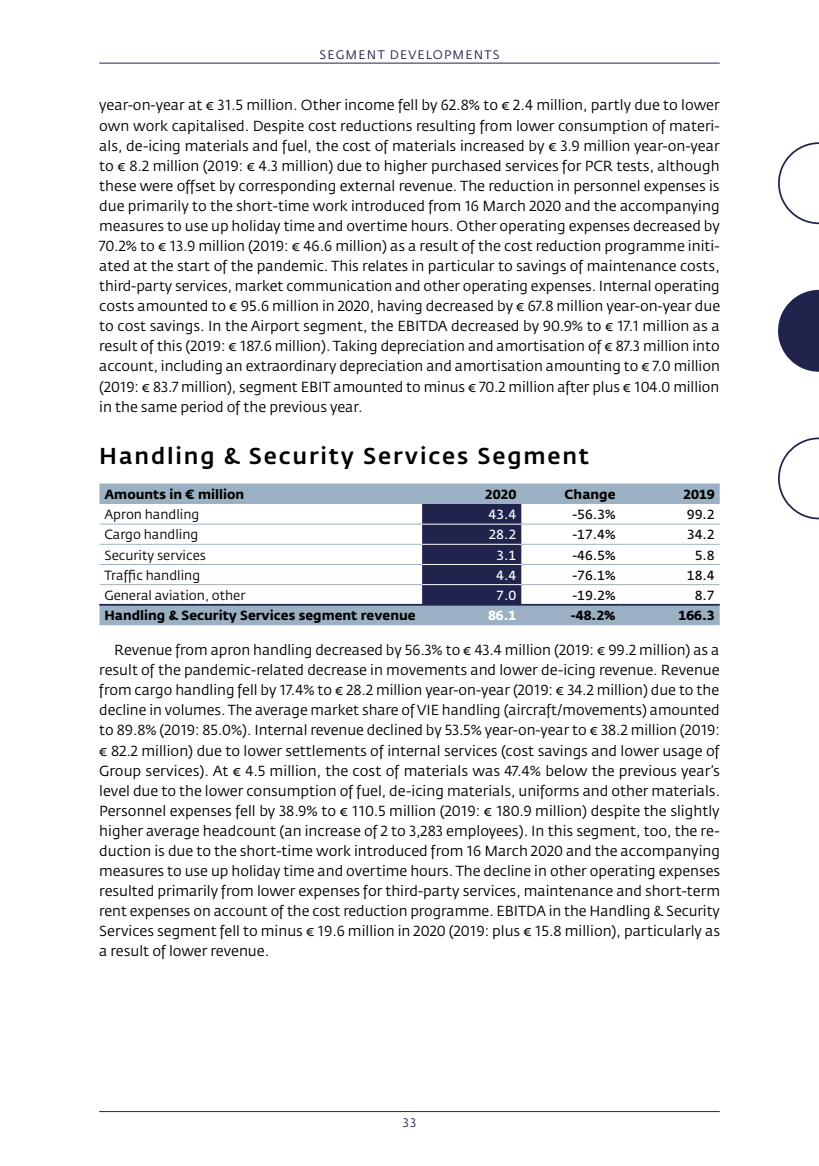
<style>
.page{position:relative;width:819px;height:1166px;background:#fff}
.page>*{position:absolute;margin:0;border:0;box-sizing:border-box;transform-origin:0 0}
.t1{font:500 22.75px "Fedra Sans VA";letter-spacing:.08em;color:#000}
.t2{font:14.35px/20.1px "Fedra Sans VA";color:#000;text-align:justify}
.t3{font:13.12px "Fedra Sans CEVA Bold TF";color:#000}
.t4{font:13.12px "Fedra Sans VA";color:#000}
.t5{font:13.12px "Fedra Sans CEVA Normal TF";color:#000}
.t6{font:13.12px "Fedra Sans CEVA Normal TF";color:#fff}
.t7{font:13.12px "Fedra Sans CEVA Bold TF";color:#fff}
.t8{font:12.25px "Fedra Sans VA";letter-spacing:.1em;color:#20244c}
</style>
<div class="page">
<hr style="left:99px;top:63px;width:620px;height:1px;background:#20244c">
<hr style="left:99px;top:1111px;width:620px;height:1px;background:#20244c">
<svg style="left:778px;top:142px;width:41px;height:82px"></svg>
<svg style="left:778px;top:290px;width:41px;height:82px"></svg>
<svg style="left:778px;top:437px;width:41px;height:82px"></svg>
<svg style="left:99px;top:483px;width:620px;height:142px"></svg>
<div style="left:422px;top:504px;width:99px;height:100px;background:#20244c"></div>
<hr style="left:422px;top:524px;width:99px;height:1px;background:#fff">
<hr style="left:100px;top:524px;width:322px;height:1px;background:#9bb1c3">
<hr style="left:422px;top:544px;width:99px;height:1px;background:#fff">
<hr style="left:521px;top:524px;width:99px;height:1px;background:#9bb1c3">
<hr style="left:620px;top:524px;width:99px;height:1px;background:#9bb1c3">
<hr style="left:100px;top:544px;width:322px;height:1px;background:#9bb1c3">
<hr style="left:422px;top:564px;width:99px;height:1px;background:#fff">
<hr style="left:521px;top:544px;width:99px;height:1px;background:#9bb1c3">
<hr style="left:620px;top:544px;width:99px;height:1px;background:#9bb1c3">
<hr style="left:100px;top:564px;width:322px;height:1px;background:#9bb1c3">
<hr style="left:422px;top:584px;width:99px;height:1px;background:#fff">
<hr style="left:521px;top:564px;width:99px;height:1px;background:#9bb1c3">
<hr style="left:620px;top:564px;width:99px;height:1px;background:#9bb1c3">
<hr style="left:100px;top:584px;width:322px;height:1px;background:#9bb1c3">
<hr style="left:521px;top:584px;width:99px;height:1px;background:#9bb1c3">
<hr style="left:620px;top:584px;width:99px;height:1px;background:#9bb1c3">
<hr style="left:99px;top:604px;width:323px;height:2px;background:#20244c">
<hr style="left:422px;top:604px;width:99px;height:2px;background:#20244c">
<hr style="left:521px;top:604px;width:99px;height:2px;background:#20244c">
<hr style="left:620px;top:604px;width:99px;height:2px;background:#20244c">
<p class="t8" style="left:319px;top:47px;width:182px">SEGMENT DEVELOPMENTS</p>
<p class="t2" style="left:99px;top:95px;width:622px">year-on-year at € 31.5 million. Other income fell by 62.8% to € 2.4 million, partly due to lower own work capitalised. Despite cost reductions resulting from lower consumption of materi&shy;als, de-icing materials and fuel, the cost of materials increased by € 3.9 million year-on-year to € 8.2 million (2019: € 4.3 million) due to higher purchased services for PCR tests, although these were offset by corresponding external revenue. The reduction in personnel expenses is due primarily to the short-time work introduced from 16 March 2020 and the accompanying measures to use up holiday time and overtime hours. Other operating expenses decreased by 70.2% to € 13.9 million (2019: € 46.6 million) as a result of the cost reduction programme initi&shy;ated at the start of the pandemic. This relates in particular to savings of maintenance costs, third-party services, market communication and other operating expenses. Internal operating costs amounted to € 95.6 million in 2020, having decreased by € 67.8 million year-on-year due to cost savings. In the Airport segment, the EBITDA decreased by 90.9% to € 17.1 million as a result of this (2019: € 187.6 million). Taking depreciation and amortisation of € 87.3 million into account, including an extraordinary depreciation and amortisation amounting to € 7.0 million (2019: € 83.7 million), segment EBIT amounted to minus € 70.2 million after plus € 104.0 million in the same period of the previous year.</p>
<h1 class="t1" style="left:99px;top:441px;width:491px">Handling &amp; Security Services Segment</h1>
<p class="t3" style="left:104px;top:486px;width:141px">Amounts in € million</p>
<p class="t3" style="left:485px;top:486px;width:33px">2020</p>
<p class="t3" style="left:564px;top:486px;width:52px">Change</p>
<p class="t3" style="left:683px;top:486px;width:33px">2019</p>
<p class="t4" style="left:104px;top:506px;width:96px">Apron handling</p>
<p class="t6" style="left:488px;top:506px;width:29px">43.4</p>
<p class="t5" style="left:572px;top:506px;width:45px">-56.3%</p>
<p class="t5" style="left:686px;top:506px;width:29px">99.2</p>
<p class="t4" style="left:104px;top:526px;width:95px">Cargo handling</p>
<p class="t6" style="left:488px;top:526px;width:29px">28.2</p>
<p class="t5" style="left:572px;top:526px;width:45px">-17.4%</p>
<p class="t5" style="left:686px;top:526px;width:29px">34.2</p>
<p class="t4" style="left:104px;top:547px;width:103px">Security services</p>
<p class="t6" style="left:496px;top:547px;width:22px">3.1</p>
<p class="t5" style="left:572px;top:547px;width:45px">-46.5%</p>
<p class="t5" style="left:694px;top:547px;width:22px">5.8</p>
<p class="t4" style="left:104px;top:567px;width:97px">Traffic handling</p>
<p class="t6" style="left:496px;top:567px;width:22px">4.4</p>
<p class="t5" style="left:572px;top:567px;width:45px">-76.1%</p>
<p class="t5" style="left:686px;top:567px;width:29px">18.4</p>
<p class="t4" style="left:104px;top:587px;width:143px">General aviation, other</p>
<p class="t6" style="left:496px;top:587px;width:22px">7.0</p>
<p class="t5" style="left:572px;top:587px;width:45px">-19.2%</p>
<p class="t5" style="left:694px;top:587px;width:22px">8.7</p>
<p class="t3" style="left:104px;top:607px;width:312px">Handling &amp; Security Services segment revenue</p>
<p class="t7" style="left:488px;top:607px;width:30px">86.1</p>
<p class="t3" style="left:571px;top:607px;width:46px">-48.2%</p>
<p class="t3" style="left:678px;top:607px;width:38px">166.3</p>
<p class="t2" style="left:99px;top:640px;width:622px;text-indent:15px">Revenue from apron handling decreased by 56.3% to € 43.4 million (2019: € 99.2 million) as a result of the pandemic-related decrease in movements and lower de-icing revenue. Revenue from cargo handling fell by 17.4% to € 28.2 million year-on-year (2019: € 34.2 million) due to the decline in volumes. The average market share of VIE handling (aircraft/movements) amounted to 89.8% (2019: 85.0%). Internal revenue declined by 53.5% year-on-year to € 38.2 million (2019: € 82.2 million) due to lower settlements of internal services (cost savings and lower usage of Group services). At € 4.5 million, the cost of materials was 47.4% below the previous year’s level due to the lower consumption of fuel, de-icing materials, uniforms and other materials.<br>Personnel expenses fell by 38.9% to € 110.5 million (2019: € 180.9 million) despite the slightly higher average headcount (an increase of 2 to 3,283 employees). In this segment, too, the re&shy;duction is due to the short-time work introduced from 16 March 2020 and the accompanying measures to use up holiday time and overtime hours. The decline in other operating expenses resulted primarily from lower expenses for third-party services, maintenance and short-term rent expenses on account of the cost reduction programme. EBITDA in the Handling &amp; Security Services segment fell to minus € 19.6 million in 2020 (2019: plus € 15.8 million), particularly as a result of lower revenue.</p>
<p class="t8" style="left:403px;top:1114px;width:15px">33</p>
</div>
